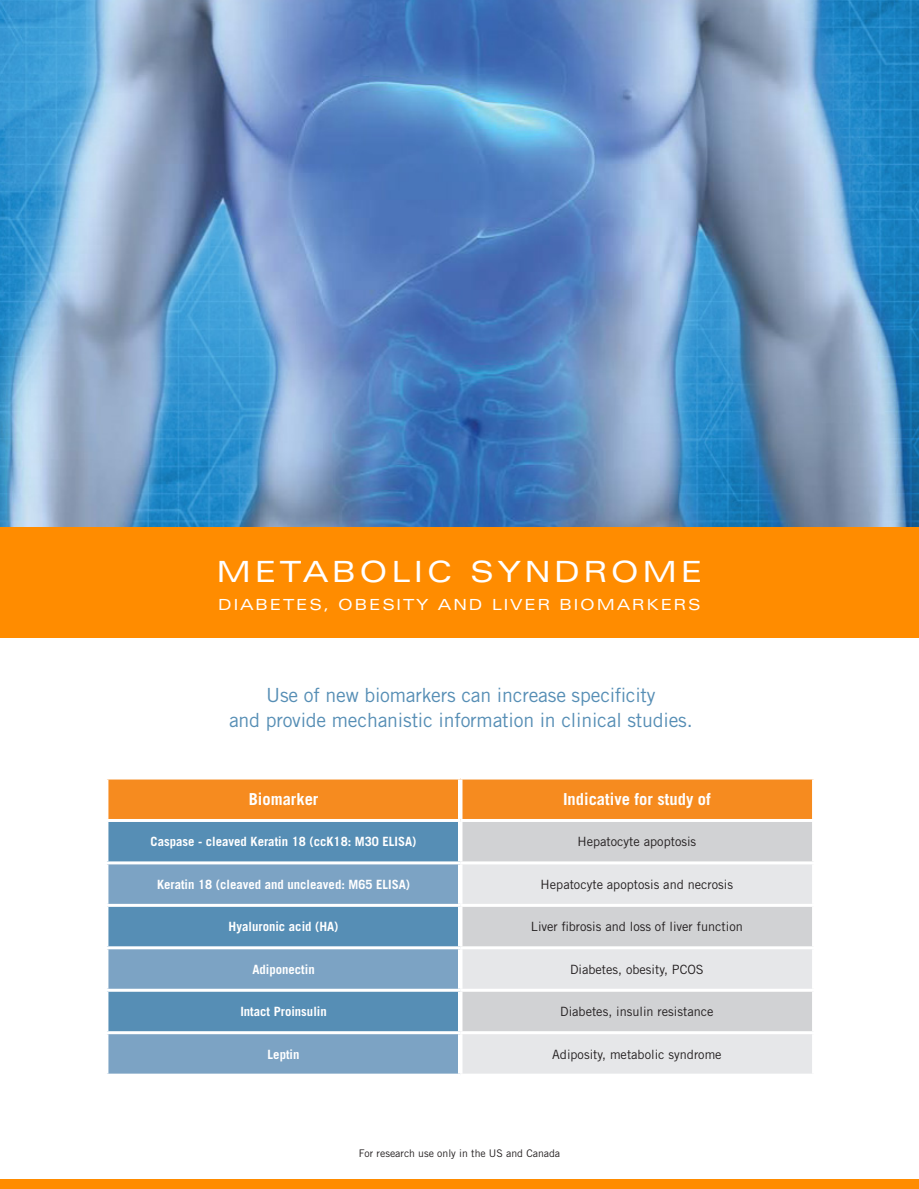
<style>
.page{position:relative;width:919px;height:1189px;background:#fff}
.page>*{position:absolute;margin:0;border:0;box-sizing:border-box;transform-origin:0 0}
.t1{font:expanded 29.25px "Univers";letter-spacing:.12em;color:#fff}
.t2{font:19.5px/25.5px "Trade Gothic LT Std";letter-spacing:-.01em;color:#568eb5;text-align:center}
.t3{font:700 16.5px "Trade Gothic LT Std";color:#fff}
.t4{font:expanded 15.3px "Univers";letter-spacing:.12em;color:#fff}
.t5{font:12.75px "Trade Gothic LT Std";color:#231f20}
.t6{font:700 12.75px "Trade Gothic LT Std";color:#fff}
.t7{font:10.5px "Trade Gothic LT Std";color:#231f20}
</style>
<div class="page">
<img style="left:0;top:0;width:918px;height:527px">
<div style="left:0;top:527px;width:918px;height:110px;background:#ff8c00"></div>
<div style="left:0;top:1179px;width:918px;height:9px;background:#ff8c00"></div>
<div style="left:108px;top:779px;width:703px;height:39px;background:#f68b1f"></div>
<div style="left:108px;top:822px;width:350px;height:39px;background:#568eb5"></div>
<div style="left:462px;top:822px;width:349px;height:39px;background:#d1d2d4"></div>
<svg style="left:108px;top:864px;width:350px;height:209px;background:#6f9cbf"></svg>
<svg style="left:462px;top:864px;width:349px;height:209px;background:#dedfe1"></svg>
<hr style="left:458px;top:779px;width:4px;height:39px;background:#fff">
<hr style="left:105px;top:903px;width:355px;height:3px;background:#fff">
<hr style="left:460px;top:903px;width:354px;height:3px;background:#fff">
<hr style="left:105px;top:946px;width:355px;height:3px;background:#fff">
<hr style="left:460px;top:946px;width:354px;height:3px;background:#fff">
<hr style="left:105px;top:988px;width:355px;height:3px;background:#fff">
<hr style="left:460px;top:988px;width:354px;height:3px;background:#fff">
<hr style="left:105px;top:1030px;width:355px;height:3px;background:#fff">
<hr style="left:460px;top:1030px;width:354px;height:3px;background:#fff">
<p class="t1" style="left:216px;top:554px;width:487px">METABOLIC SYNDROME</p>
<p class="t4" style="left:218px;top:595px;width:483px">DIABETES, OBESITY AND LIVER BIOMARKERS</p>
<p class="t2" style="left:229px;top:681px;width:465px">Use of new biomarkers can increase specificity<br>and provide mechanistic information in clinical studies.</p>
<p class="t3" style="left:248px;top:789px;width:71px">Biomarker</p>
<p class="t3" style="left:562px;top:789px;width:149px">Indicative for study of</p>
<p class="t6" style="left:150px;top:833px;width:267px">Caspase - cleaved Keratin 18 (ccK18: M30 ELISA)</p>
<p class="t5" style="left:577px;top:833px;width:120px">Hepatocyte apoptosis</p>
<p class="t6" style="left:157px;top:876px;width:254px">Keratin 18 (cleaved and uncleaved: M65 ELISA)</p>
<p class="t5" style="left:540px;top:876px;width:194px">Hepatocyte apoptosis and necrosis</p>
<p class="t6" style="left:228px;top:918px;width:111px">Hyaluronic acid (HA)</p>
<p class="t5" style="left:530px;top:918px;width:213px">Liver fibrosis and loss of liver function</p>
<p class="t6" style="left:252px;top:961px;width:64px">Adiponectin</p>
<p class="t5" style="left:569px;top:961px;width:135px">Diabetes, obesity, PCOS</p>
<p class="t6" style="left:240px;top:1003px;width:88px">Intact Proinsulin</p>
<p class="t5" style="left:560px;top:1003px;width:155px">Diabetes, insulin resistance</p>
<p class="t6" style="left:267px;top:1045px;width:33px">Leptin</p>
<p class="t5" style="left:552px;top:1045px;width:171px">Adiposity, metabolic syndrome</p>
<p class="t7" style="left:358px;top:1146px;width:203px">For research use only in the US and Canada</p>
</div>
